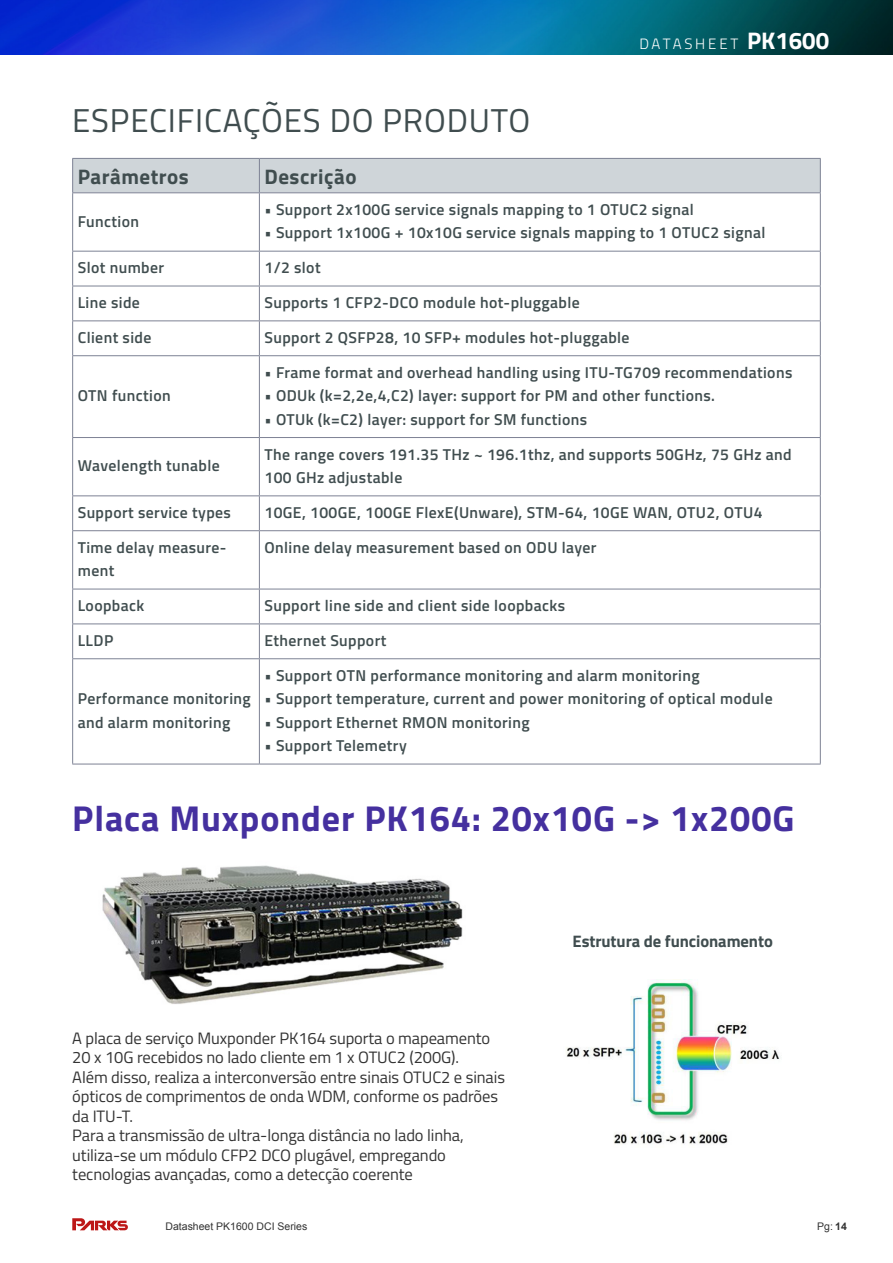
<style>
.page{position:relative;width:893px;height:1263px;background:#fff}
.page>*{position:absolute;margin:0;border:0;box-sizing:border-box;transform-origin:0 0}
.t1{font:700 36px "Titillium Web";letter-spacing:.025em;color:#45309f}
.t2{font:33px "Titillium Web";letter-spacing:.025em;color:#404d4f}
.t3{font:700 21px "Titillium Web";letter-spacing:.025em;color:#404d4f}
.t4{font:700 16.65px "Titillium Web";letter-spacing:-.005em;color:#404d4f}
.t5{font:16.5px/19.5px "Titillium Web";letter-spacing:-.005em;color:#333}
.t6{font:600 15.75px/23.4px "Titillium Web";letter-spacing:.025em;color:#404d4f}
.t7{font:300 15px "Titillium Web";letter-spacing:.185em;color:#fff}
.t8{font:10.5px "Arial";color:#333}
.s1{font-weight:700;font-size:24px}
.s2{font-weight:700}
</style>
<div class="page">
<svg style="left:72px;top:1218px;width:56px;height:12px"></svg>
<img style="left:0;top:0;width:893px;height:54px">
<div style="left:73px;top:159px;width:747px;height:33px;background:#cfd5d9"></div>
<svg style="left:73px;top:193px;width:747px;height:571px"></svg>
<hr style="left:72px;top:192px;width:187px;height:1px;background:#7d8294">
<hr style="left:72px;top:193px;width:1px;height:58px;background:#7d8294">
<hr style="left:259px;top:192px;width:562px;height:1px;background:#7d8294">
<hr style="left:259px;top:193px;width:1px;height:58px;background:#7d8294">
<hr style="left:820px;top:193px;width:1px;height:58px;background:#7d8294">
<hr style="left:72px;top:251px;width:187px;height:1px;background:#7d8294">
<hr style="left:72px;top:252px;width:1px;height:34px;background:#7d8294">
<hr style="left:259px;top:251px;width:562px;height:1px;background:#7d8294">
<hr style="left:259px;top:252px;width:1px;height:34px;background:#7d8294">
<hr style="left:820px;top:252px;width:1px;height:34px;background:#7d8294">
<hr style="left:72px;top:286px;width:187px;height:1px;background:#7d8294">
<hr style="left:72px;top:286px;width:1px;height:34px;background:#7d8294">
<hr style="left:259px;top:286px;width:562px;height:1px;background:#7d8294">
<hr style="left:259px;top:286px;width:1px;height:34px;background:#7d8294">
<hr style="left:820px;top:286px;width:1px;height:34px;background:#7d8294">
<hr style="left:72px;top:320px;width:187px;height:1px;background:#7d8294">
<hr style="left:72px;top:321px;width:1px;height:34px;background:#7d8294">
<hr style="left:259px;top:320px;width:562px;height:1px;background:#7d8294">
<hr style="left:259px;top:321px;width:1px;height:34px;background:#7d8294">
<hr style="left:820px;top:321px;width:1px;height:34px;background:#7d8294">
<hr style="left:72px;top:355px;width:187px;height:1px;background:#7d8294">
<hr style="left:72px;top:356px;width:1px;height:81px;background:#7d8294">
<hr style="left:259px;top:355px;width:562px;height:1px;background:#7d8294">
<hr style="left:259px;top:356px;width:1px;height:81px;background:#7d8294">
<hr style="left:820px;top:356px;width:1px;height:81px;background:#7d8294">
<hr style="left:72px;top:437px;width:187px;height:1px;background:#7d8294">
<hr style="left:72px;top:438px;width:1px;height:57px;background:#7d8294">
<hr style="left:259px;top:437px;width:562px;height:1px;background:#7d8294">
<hr style="left:259px;top:438px;width:1px;height:57px;background:#7d8294">
<hr style="left:820px;top:438px;width:1px;height:57px;background:#7d8294">
<hr style="left:72px;top:495px;width:187px;height:1px;background:#7d8294">
<hr style="left:72px;top:496px;width:1px;height:34px;background:#7d8294">
<hr style="left:259px;top:495px;width:562px;height:1px;background:#7d8294">
<hr style="left:259px;top:496px;width:1px;height:34px;background:#7d8294">
<hr style="left:820px;top:496px;width:1px;height:34px;background:#7d8294">
<hr style="left:72px;top:530px;width:187px;height:1px;background:#7d8294">
<hr style="left:72px;top:531px;width:1px;height:58px;background:#7d8294">
<hr style="left:259px;top:530px;width:562px;height:1px;background:#7d8294">
<hr style="left:259px;top:531px;width:1px;height:58px;background:#7d8294">
<hr style="left:820px;top:531px;width:1px;height:58px;background:#7d8294">
<hr style="left:72px;top:589px;width:187px;height:1px;background:#7d8294">
<hr style="left:72px;top:589px;width:1px;height:34px;background:#7d8294">
<hr style="left:259px;top:589px;width:562px;height:1px;background:#7d8294">
<hr style="left:259px;top:589px;width:1px;height:34px;background:#7d8294">
<hr style="left:820px;top:589px;width:1px;height:34px;background:#7d8294">
<hr style="left:72px;top:623px;width:187px;height:1px;background:#7d8294">
<hr style="left:72px;top:624px;width:1px;height:34px;background:#7d8294">
<hr style="left:259px;top:623px;width:562px;height:1px;background:#7d8294">
<hr style="left:259px;top:624px;width:1px;height:34px;background:#7d8294">
<hr style="left:820px;top:624px;width:1px;height:34px;background:#7d8294">
<hr style="left:72px;top:658px;width:187px;height:1px;background:#7d8294">
<hr style="left:72px;top:659px;width:1px;height:105px;background:#7d8294">
<hr style="left:259px;top:658px;width:562px;height:1px;background:#7d8294">
<hr style="left:259px;top:659px;width:1px;height:105px;background:#7d8294">
<hr style="left:820px;top:659px;width:1px;height:105px;background:#7d8294">
<hr style="left:72px;top:764px;width:187px;height:1px;background:#7d8294">
<hr style="left:259px;top:764px;width:562px;height:1px;background:#7d8294">
<hr style="left:72px;top:158px;width:187px;height:1px;background:#7d8294">
<hr style="left:72px;top:159px;width:1px;height:33px;background:#7d8294">
<hr style="left:259px;top:158px;width:562px;height:1px;background:#7d8294">
<hr style="left:259px;top:159px;width:1px;height:33px;background:#7d8294">
<hr style="left:820px;top:159px;width:1px;height:33px;background:#7d8294">
<img style="left:566px;top:980px;width:214px;height:164px">
<img style="left:102px;top:865px;width:361px;height:139px">
<h2 class="t2" style="left:72px;top:96px;width:459px">ESPECIFICAÇÕES DO PRODUTO</h2>
<p class="t7" style="left:639px;top:32px;width:191px">DATASHEET <span class="s1">PK1600</span></p>
<h3 class="t3" style="left:78px;top:161px;width:113px">Parâmetros</h3>
<h3 class="t3" style="left:264px;top:161px;width:94px">Descrição</h3>
<p class="t6" style="left:78px;top:209px;width:63px">Function</p>
<p class="t6" style="left:264px;top:197px;width:431px">• Support 2x100G service signals mapping to 1 OTUC2 signal</p>
<p class="t6" style="left:264px;top:220px;width:502px">• Support 1x100G + 10x10G service signals mapping to 1 OTUC2 signal</p>
<p class="t6" style="left:78px;top:255px;width:88px">Slot number</p>
<p class="t6" style="left:264px;top:255px;width:58px">1/2 slot</p>
<p class="t6" style="left:78px;top:290px;width:64px">Line side</p>
<p class="t6" style="left:264px;top:290px;width:317px">Supports 1 CFP2-DCO module hot-pluggable</p>
<p class="t6" style="left:78px;top:325px;width:75px">Client side</p>
<p class="t6" style="left:264px;top:325px;width:367px">Support 2 QSFP28, 10 SFP+ modules hot-pluggable</p>
<p class="t6" style="left:78px;top:383px;width:94px">OTN function</p>
<p class="t6" style="left:264px;top:360px;width:529px">• Frame format and overhead handling using ITU-TG709 recommendations</p>
<p class="t6" style="left:264px;top:383px;width:452px">• ODUk (k=2,2e,4,C2) layer: support for PM and other functions.</p>
<p class="t6" style="left:264px;top:407px;width:324px">• OTUk (k=C2) layer: support for SM functions</p>
<p class="t6" style="left:78px;top:453px;width:144px">Wavelength tunable</p>
<p class="t6" style="left:264px;top:442px;width:529px">The range covers 191.35 THz ~ 196.1thz, and supports 50GHz, 75 GHz and<br>100 GHz adjustable</p>
<p class="t6" style="left:78px;top:500px;width:155px">Support service types</p>
<p class="t6" style="left:264px;top:500px;width:500px">10GE, 100GE, 100GE FlexE(Unware), STM-64, 10GE WAN, OTU2, OTU4</p>
<p class="t6" style="left:78px;top:535px;width:150px">Time delay measure&shy;ment</p>
<p class="t6" style="left:264px;top:535px;width:334px">Online delay measurement based on ODU layer</p>
<p class="t6" style="left:78px;top:593px;width:68px">Loopback</p>
<p class="t6" style="left:264px;top:593px;width:302px">Support line side and client side loopbacks</p>
<p class="t6" style="left:78px;top:628px;width:37px">LLDP</p>
<p class="t6" style="left:264px;top:628px;width:123px">Ethernet Support</p>
<p class="t6" style="left:78px;top:686px;width:175px">Performance monitoring and alarm monitoring</p>
<p class="t6" style="left:264px;top:663px;width:437px">• Support OTN performance monitoring and alarm monitoring</p>
<p class="t6" style="left:264px;top:686px;width:510px">• Support temperature, current and power monitoring of optical module</p>
<p class="t6" style="left:264px;top:710px;width:267px">• Support Ethernet RMON monitoring</p>
<p class="t6" style="left:264px;top:733px;width:144px">• Support Telemetry</p>
<h1 class="t1" style="left:72px;top:790px;width:724px">Placa Muxponder PK164: 20x10G -&gt; 1x200G</h1>
<p class="t5" style="left:72px;top:1027px;width:434px">A placa de serviço Muxponder PK164 suporta o mapeamento 20 x 10G recebidos no lado cliente em 1 x OTUC2 (200G).<br>Além disso, realiza a interconversão entre sinais OTUC2 e sinais ópticos de comprimentos de onda WDM, conforme os padrões da ITU-T.<br>Para a transmissão de ultra-longa distância no lado linha, utiliza-se um módulo CFP2 DCO plugável, empregando tecnologias avançadas, como a detecção coerente</p>
<p class="t4" style="left:573px;top:928px;width:202px">Estrutura de funcionamento</p>
<p class="t8" style="left:166px;top:1220px;width:143px">Datasheet PK1600 DCI Series</p>
<p class="t8" style="left:817px;top:1220px;width:31px">Pg: <span class="s2">14</span></p>
</div>
